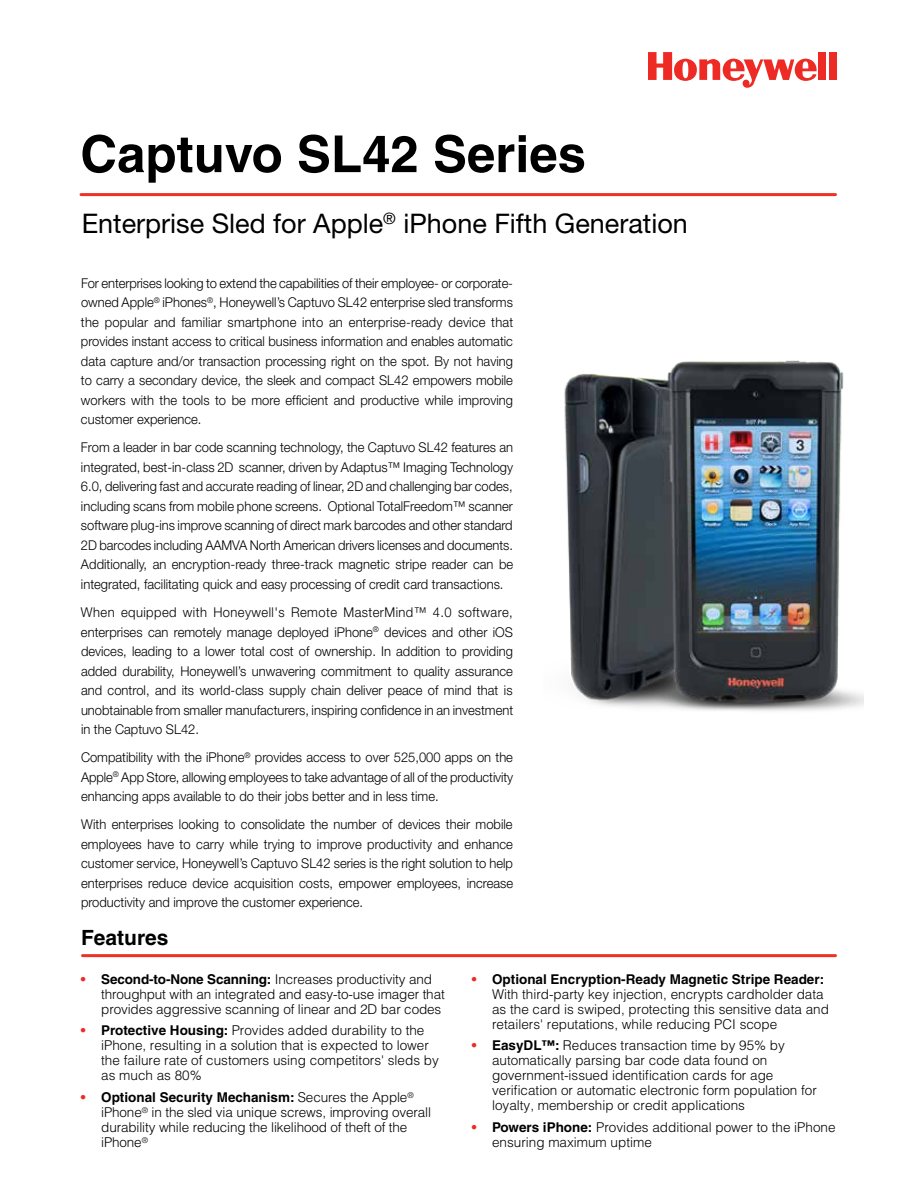
<style>
.page{position:relative;width:918px;height:1188px;background:#fff}
.page>*{position:absolute;margin:0;border:0;box-sizing:border-box;transform-origin:0 0}
.t1{font:700 51px "Helvetica";color:#000}
.t2{font:27px "Helvetica Neue";color:#000}
.t3{font:700 21px "Helvetica";color:#000}
.t4{font:300 13.5px/19.5px "Helvetica Neue";color:#000;text-align:justify;scale:.96 1}
.t5{font:300 13.5px/15px "Helvetica";color:#000}
.s1{font-weight:700;color:#ee2a24}
.s2{font-weight:700}
</style>
<div class="page">
<div style="left:818px;top:52px;width:8px;height:28px;background:#ee2a24"></div>
<div style="left:829px;top:52px;width:8px;height:28px;background:#ee2a24"></div>
<svg style="left:648px;top:52px;width:169px;height:36px"></svg>
<hr style="left:81px;top:193px;width:755px;height:3px;background:#ee3124">
<hr style="left:82px;top:954px;width:754px;height:3px;background:#ee3124">
<img style="left:564px;top:360px;width:299px;height:351px">
<h1 class="t1" style="left:80px;top:123px;width:507px">Captuvo SL42 Series</h1>
<h2 class="t2" style="left:82px;top:207px;width:608px">Enterprise Sled for Apple<sup>®</sup> iPhone Fifth Generation</h2>
<p class="t4" style="left:81px;top:273px;width:452px">For enterprises looking to extend the capabilities of their employee- or corporate&shy;owned Apple<sup>®</sup> iPhones<sup>®</sup>, Honeywell’s Captuvo SL42 enterprise sled transforms the popular and familiar smartphone into an enterprise-ready device that provides instant access to critical business information and enables automatic data capture and/or transaction processing right on the spot. By not having to carry a secondary device, the sleek and compact SL42 empowers mobile workers with the tools to be more efficient and productive while improving customer experience.</p>
<p class="t4" style="left:81px;top:438px;width:452px">From a leader in bar code scanning technology, the Captuvo SL42 features an integrated, best-in-class 2D scanner, driven by Adaptus™ Imaging Technology 6.0, delivering fast and accurate reading of linear, 2D and challenging bar codes, including scans from mobile phone screens. Optional TotalFreedom™ scanner software plug-ins improve scanning of direct mark barcodes and other standard 2D barcodes including AAMVA North American drivers licenses and documents.<br>Additionally, an encryption-ready three-track magnetic stripe reader can be integrated, facilitating quick and easy processing of credit card transactions.</p>
<p class="t4" style="left:81px;top:602px;width:452px">When equipped with Honeywell's Remote MasterMind™ 4.0 software, enterprises can remotely manage deployed iPhone<sup>®</sup> devices and other iOS devices, leading to a lower total cost of ownership. In addition to providing added durability, Honeywell’s unwavering commitment to quality assurance and control, and its world-class supply chain deliver peace of mind that is unobtainable from smaller manufacturers, inspiring confidence in an investment in the Captuvo SL42.</p>
<p class="t4" style="left:81px;top:747px;width:452px">Compatibility with the iPhone<sup>®</sup> provides access to over 525,000 apps on the Apple<sup>®</sup> App Store, allowing employees to take advantage of all of the productivity enhancing apps available to do their jobs better and in less time.</p>
<p class="t4" style="left:81px;top:815px;width:452px">With enterprises looking to consolidate the number of devices their mobile employees have to carry while trying to improve productivity and enhance customer service, Honeywell’s Captuvo SL42 series is the right solution to help enterprises reduce device acquisition costs, empower employees, increase productivity and improve the customer experience.</p>
<h3 class="t3" style="left:81px;top:925px;width:89px">Features</h3>
<p class="t5" style="left:101px;top:971px;width:345px;text-indent:-20px"><span class="s1">•</span> <span class="s2">Second-to-None Scanning:</span> Increases productivity and throughput with an integrated and easy-to-use imager that provides aggressive scanning of linear and 2D bar codes</p>
<p class="t5" style="left:101px;top:1023px;width:339px;text-indent:-20px"><span class="s1">•</span> <span class="s2">Protective Housing:</span> Provides added durability to the iPhone, resulting in a solution that is expected to lower the failure rate of customers using competitors' sleds by as much as 80%</p>
<p class="t5" style="left:101px;top:1089px;width:331px;text-indent:-20px"><span class="s1">•</span> <span class="s2">Optional Security Mechanism:</span> Secures the Apple<sup>® </sup>iPhone<sup>®</sup> in the sled via unique screws, improving overall durability while reducing the likelihood of theft of the iPhone<sup>®</sup></p>
<p class="t5" style="left:492px;top:971px;width:338px;text-indent:-20px"><span class="s1">•</span> <span class="s2">Optional Encryption-Ready Magnetic Stripe Reader:<br></span>With third-party key injection, encrypts cardholder data as the card is swiped, protecting this sensitive data and retailers' reputations, while reducing PCI scope</p>
<p class="t5" style="left:492px;top:1038px;width:326px;text-indent:-20px"><span class="s1">•</span> <span class="s2">EasyDL™:</span> Reduces transaction time by 95% by automatically parsing bar code data found on government-issued identification cards for age verification or automatic electronic form population for loyalty, membership or credit applications</p>
<p class="t5" style="left:492px;top:1120px;width:345px;text-indent:-20px"><span class="s1">•</span> <span class="s2">Powers iPhone:</span> Provides additional power to the iPhone ensuring maximum uptime</p>
</div>
